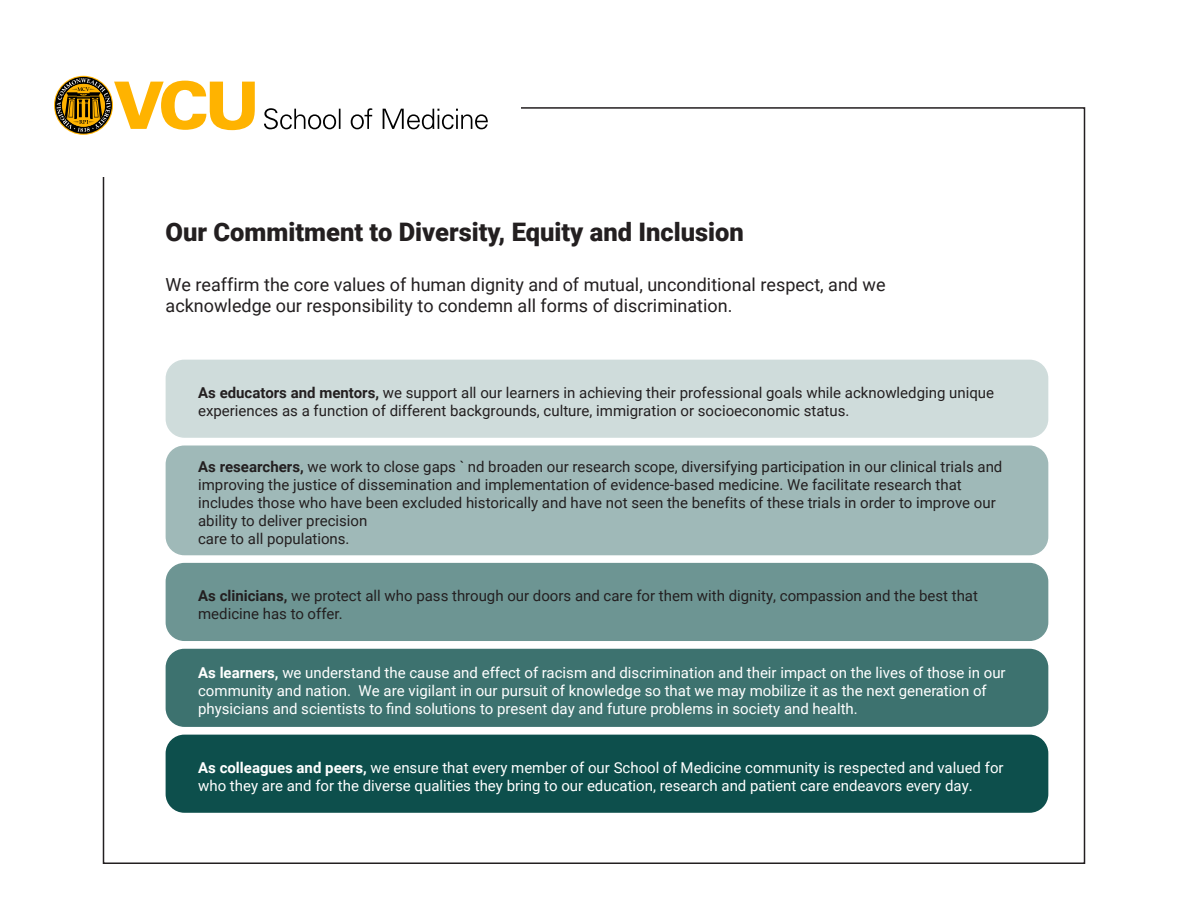
<style>
.page{position:relative;width:1188px;height:918px;background:#fff}
.page>*{position:absolute;margin:0;border:0;box-sizing:border-box;transform-origin:0 0}
.t1{font:900 25.5px "Roboto";color:#231f20}
.t2{font:18px/21.6px "Roboto";color:#231f20}
.t3{font:15px/18px "Roboto";color:#231f20}
.t4{font:15px/18px "Roboto";color:#fff}
.s1{font-weight:700}
</style>
<div class="page">
<svg style="left:55px;top:77px;width:200px;height:57px"></svg>
<svg style="left:264px;top:108px;width:224px;height:21px"></svg>
<div style="left:166px;top:360px;width:882px;height:77px;background:#cfdcdb;border-radius:18px"></div>
<div style="left:166px;top:360px;width:882px;height:78px;border:2px solid #0d4f4c;border-radius:18px"></div>
<div style="left:166px;top:446px;width:882px;height:109px;background:#9fb9b8;border-radius:18px"></div>
<div style="left:166px;top:446px;width:882px;height:109px;border:2px solid #0d4f4c;border-radius:18px"></div>
<div style="left:166px;top:564px;width:882px;height:76px;background:#6d9593;border-radius:18px"></div>
<div style="left:166px;top:563px;width:882px;height:78px;border:2px solid #0d4f4c;border-radius:18px"></div>
<div style="left:166px;top:650px;width:882px;height:76px;background:#3d726f;border-radius:18px"></div>
<div style="left:166px;top:649px;width:882px;height:78px;border:2px solid #0d4f4c;border-radius:18px"></div>
<div style="left:166px;top:735px;width:882px;height:77px;background:#0d4f4c;border-radius:18px"></div>
<div style="left:166px;top:735px;width:882px;height:78px;border:2px solid #0d4f4c;border-radius:18px"></div>
<p class="t1" style="left:166px;top:214px;width:580px">Our Commitment to Diversity, Equity and Inclusion</p>
<p class="t2" style="left:166px;top:273px;width:722px">We reaffirm the core values of human dignity and of mutual, unconditional respect, and we acknowledge our responsibility to condemn all forms of discrimination.</p>
<p class="t3" style="left:198px;top:383px;width:797px"><span class="s1">As educators and mentors,</span> we support all our learners in achieving their professional goals while acknowledging unique experiences as a function of different backgrounds, culture, immigration or socioeconomic status.</p>
<p class="t3" style="left:198px;top:457px;width:806px"><span class="s1">As researchers,</span> we work to close gaps ` nd broaden our research scope, diversifying participation in our clinical trials and improving the justice of dissemination and implementation of evidence-based medicine. We facilitate research that includes those who have been excluded historically and have not seen the benefits of these trials in order to improve our ability to deliver precision<br>care to all populations.</p>
<p class="t3" style="left:198px;top:586px;width:781px"><span class="s1">As clinicians,</span> we protect all who pass through our doors and care for them with dignity, compassion and the best that medicine has to offer.</p>
<p class="t4" style="left:198px;top:663px;width:809px"><span class="s1">As learners,</span> we understand the cause and effect of racism and discrimination and their impact on the lives of those in our community and nation. We are vigilant in our pursuit of knowledge so that we may mobilize it as the next generation of physicians and scientists to find solutions to present day and future problems in society and health.</p>
<p class="t4" style="left:198px;top:758px;width:807px"><span class="s1">As colleagues and peers,</span> we ensure that every member of our School of Medicine community is respected and valued for who they are and for the diverse qualities they bring to our education, research and patient care endeavors every day.</p>
</div>
